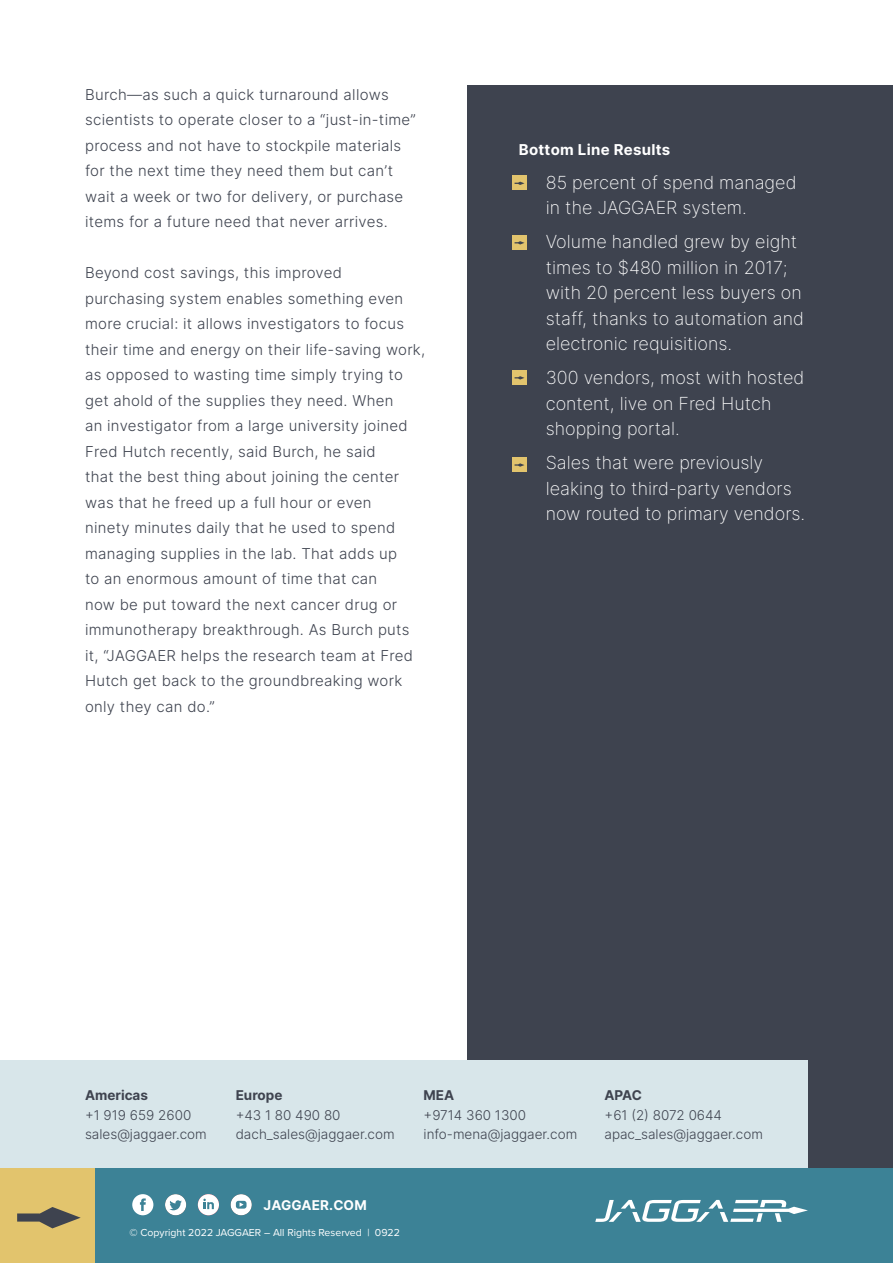
<style>
.page{position:relative;width:893px;height:1263px;background:#fff}
.page>*{position:absolute;margin:0;border:0;box-sizing:border-box;transform-origin:0 0}
.t1{font:200 18px/25.5px "Inter";color:#fff}
.t2{font:300 15px/25.5px "Inter";letter-spacing:.02em;color:#3e434f}
.t3{font:700 15px "Inter";letter-spacing:.02em;color:#fff}
.t4{font:300 13.5px/19.5px "Inter";color:#3e434f}
.t5{font:700 13.5px "Inter";color:#3e434f}
.t6{font:700 13.5px "Inter";letter-spacing:.01em;color:#fff}
.t7{font:10.5px "Proxima Nova";color:#fff}
</style>
<div class="page">
<div style="left:468px;top:85px;width:425px;height:1083px;background:#3e434f"></div>
<div style="left:0;top:1060px;width:808px;height:108px;background:#d8e6ea"></div>
<div style="left:95px;top:1168px;width:798px;height:95px;background:#3c8296"></div>
<div style="left:0;top:1168px;width:95px;height:95px;background:#e2c46d"></div>
<svg style="left:17px;top:1207px;width:64px;height:21px"></svg>
<div style="left:231px;top:1194px;width:21px;height:21px;background:#fff;border-radius:50%"></div>
<svg style="left:236px;top:1201px;width:11px;height:7px"></svg>
<svg style="left:240px;top:1202px;width:3px;height:5px"></svg>
<div style="left:165px;top:1194px;width:21px;height:21px;background:#fff;border-radius:50%"></div>
<svg style="left:169px;top:1200px;width:13px;height:10px"></svg>
<div style="left:198px;top:1194px;width:21px;height:21px;background:#fff;border-radius:50%"></div>
<svg style="left:203px;top:1198px;width:11px;height:11px"></svg>
<div style="left:512px;top:176px;width:15px;height:14px;background:#e2c46d"></div>
<svg style="left:515px;top:182px;width:9px;height:3px"></svg>
<div style="left:512px;top:370px;width:15px;height:15px;background:#e2c46d"></div>
<svg style="left:515px;top:376px;width:9px;height:4px"></svg>
<div style="left:512px;top:457px;width:15px;height:15px;background:#e2c46d"></div>
<svg style="left:515px;top:463px;width:9px;height:4px"></svg>
<svg style="left:595px;top:1200px;width:213px;height:22px"></svg>
<div style="left:512px;top:235px;width:15px;height:15px;background:#e2c46d"></div>
<svg style="left:515px;top:241px;width:9px;height:3px"></svg>
<div style="left:132px;top:1194px;width:21px;height:21px;background:#fff;border-radius:50%"></div>
<svg style="left:140px;top:1198px;width:6px;height:13px"></svg>
<p class="t2" style="left:85px;top:81px;width:332px">Burch—as such a quick turnaround allows scientists to operate closer to a “just-in-time” process and not have to stockpile materials for the next time they need them but can’t wait a week or two for delivery, or purchase items for a future need that never arrives.</p>
<p class="t2" style="left:85px;top:260px;width:342px">Beyond cost savings, this improved purchasing system enables something even more crucial: it allows investigators to focus their time and energy on their life-saving work, as opposed to wasting time simply trying to get ahold of the supplies they need. When<br>an investigator from a large university joined Fred Hutch recently, said Burch, he said<br>that the best thing about joining the center was that he freed up a full hour or even<br>ninety minutes daily that he used to spend managing supplies in the lab. That adds up<br>to an enormous amount of time that can<br>now be put toward the next cancer drug or immunotherapy breakthrough. As Burch puts it, “JAGGAER helps the research team at Fred Hutch get back to the groundbreaking work only they can do.”</p>
<p class="t3" style="left:519px;top:138px;width:153px">Bottom Line Results</p>
<p class="t1" style="left:546px;top:169px;width:252px;text-indent:-27px">• 85 percent of spend managed in the JAGGAER system.</p>
<p class="t1" style="left:546px;top:229px;width:260px;text-indent:-27px">• Volume handled grew by eight times to $480 million in 2017; with 20 percent less buyers on staff, thanks to automation and electronic requisitions.</p>
<p class="t1" style="left:546px;top:365px;width:260px;text-indent:-27px">• 300 vendors, most with hosted content, live on Fred Hutch shopping portal.</p>
<p class="t1" style="left:546px;top:450px;width:261px;text-indent:-27px">• Sales that were previously leaking to third-party vendors now routed to primary vendors.</p>
<p class="t5" style="left:85px;top:1085px;width:65px">Americas</p>
<p class="t4" style="left:85px;top:1105px;width:123px">+1 919 659 2600 sales@jaggaer.com</p>
<p class="t5" style="left:236px;top:1085px;width:48px">Europe</p>
<p class="t4" style="left:236px;top:1105px;width:160px">+43 1 80 490 80 dach_sales@jaggaer.com</p>
<p class="t6" style="left:263px;top:1195px;width:105px">JAGGAER.COM</p>
<p class="t7" style="left:130px;top:1225px;width:272px">© Copyright 2022 JAGGAER – All Rights Reserved | 0922</p>
<p class="t5" style="left:424px;top:1085px;width:32px">MEA</p>
<p class="t4" style="left:424px;top:1105px;width:155px">+9714 360 1300 info-mena@jaggaer.com</p>
<p class="t5" style="left:604px;top:1085px;width:39px">APAC</p>
<p class="t4" style="left:604px;top:1105px;width:160px">+61 (2) 8072 0644 apac_sales@jaggaer.com</p>
</div>
